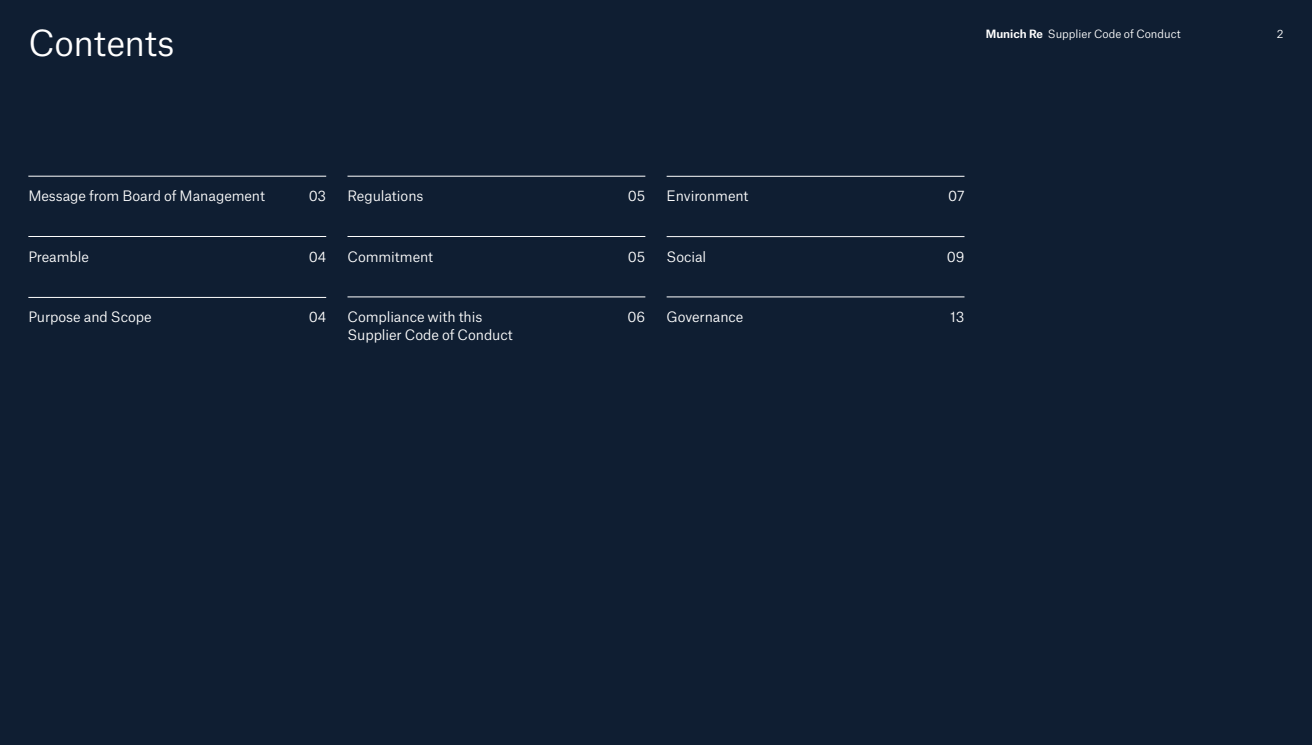
<style>
.page{position:relative;width:1312px;height:745px;background:#fff}
.page>*{position:absolute;margin:0;border:0;box-sizing:border-box;transform-origin:0 0}
.t1{font:34.38px "Munich Re Neue";letter-spacing:-.01em;color:#fff}
.t2{font:13.75px "Munich Re Neue";letter-spacing:-.005em;color:#fff}
.t3{font:11px "Munich Re Neue";color:#fff}
.s1{font-weight:700}
</style>
<div class="page">
<div style="left:0;top:0;width:1311px;height:744px;background:#0f1e32"></div>
<hr style="left:28px;top:176px;width:298px;height:1px;background:#fff">
<hr style="left:28px;top:236px;width:298px;height:1px;background:#fff">
<hr style="left:28px;top:297px;width:298px;height:1px;background:#fff">
<hr style="left:347px;top:176px;width:298px;height:1px;background:#fff">
<hr style="left:347px;top:236px;width:298px;height:1px;background:#fff">
<hr style="left:347px;top:296px;width:298px;height:1px;background:#fff">
<hr style="left:666px;top:176px;width:298px;height:1px;background:#fff">
<hr style="left:666px;top:236px;width:298px;height:1px;background:#fff">
<hr style="left:666px;top:296px;width:298px;height:1px;background:#fff">
<h1 class="t1" style="left:28px;top:16px;width:148px">Contents</h1>
<p class="t3" style="left:985px;top:25px;width:196px"><span class="s1">Munich Re</span> Supplier Code of Conduct</p>
<p class="t3" style="left:1276px;top:25px;width:8px">2</p>
<p class="t2" style="left:28px;top:185px;width:238px">Message from Board of Management</p>
<p class="t2" style="left:308px;top:185px;width:19px">03</p>
<p class="t2" style="left:347px;top:185px;width:77px">Regulations</p>
<p class="t2" style="left:627px;top:185px;width:19px">05</p>
<p class="t2" style="left:666px;top:185px;width:83px">Environment</p>
<p class="t2" style="left:947px;top:185px;width:18px">07</p>
<p class="t2" style="left:28px;top:245px;width:62px">Preamble</p>
<p class="t2" style="left:308px;top:245px;width:19px">04</p>
<p class="t2" style="left:347px;top:245px;width:87px">Commitment</p>
<p class="t2" style="left:627px;top:245px;width:19px">05</p>
<p class="t2" style="left:666px;top:245px;width:41px">Social</p>
<p class="t2" style="left:946px;top:245px;width:19px">09</p>
<p class="t2" style="left:28px;top:305px;width:125px">Purpose and Scope</p>
<p class="t2" style="left:308px;top:305px;width:19px">04</p>
<p class="t2" style="left:347px;top:305px;width:136px">Compliance with this</p>
<p class="t2" style="left:627px;top:305px;width:19px">06</p>
<p class="t2" style="left:347px;top:323px;width:167px">Supplier Code of Conduct</p>
<p class="t2" style="left:666px;top:305px;width:78px">Governance</p>
<p class="t2" style="left:950px;top:305px;width:16px">13</p>
</div>
